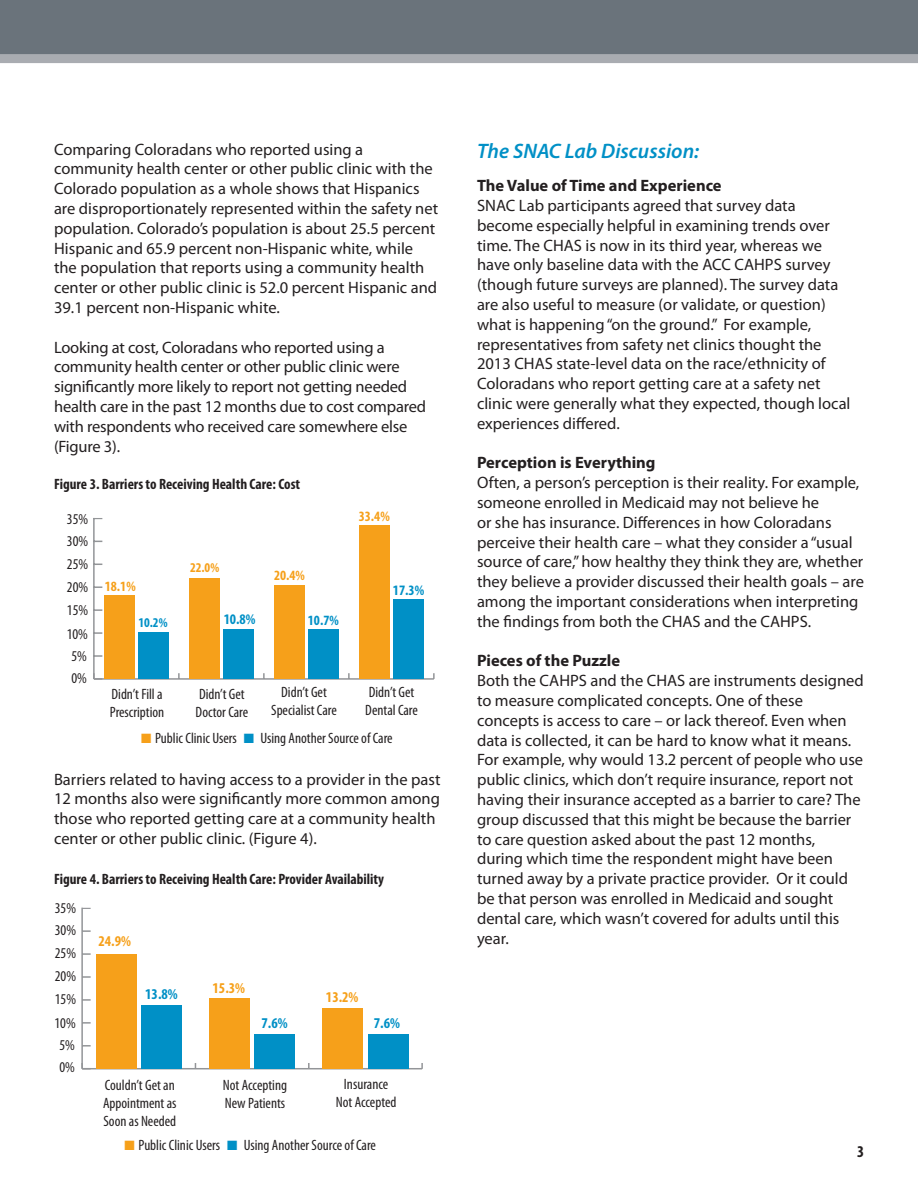
<style>
.page{position:relative;width:918px;height:1188px;background:#fff}
.page>*{position:absolute;margin:0;border:0;box-sizing:border-box;transform-origin:0 0}
.SNAC_subheads{font:italic 600 21px "Myriad Pro";color:#0090c6}
.t1{font:16.5px/19.8px "Myriad Pro";color:#231f20}
.t2{font:700 16.5px "Myriad Pro";color:#231f20}
.t3{font:700 condensed 16.5px "Myriad Pro";color:#231f20}
.t4{font:condensed 15px/18px "Myriad Pro";color:#231f20}
.t5{font:700 condensed 15px "Myriad Pro";color:#231f20}
.t6{font:700 condensed 15px "Myriad Pro";color:#f6a01a}
.t7{font:700 condensed 15px "Myriad Pro";color:#0090c6}
.t8{font:700 condensed 14.7px "Myriad Pro";color:#0090c6}
.t9{font:700 condensed 14.4px "Myriad Pro";color:#0090c6}
.t10{font:700 condensed 14.25px "Myriad Pro";color:#f6a01a}
.t11{font:700 condensed 14.25px "Myriad Pro";color:#0090c6}
.t12{font:700 condensed 13.5px "Myriad Pro";color:#0090c6}
.t13{font:700 condensed 13.5px "Myriad Pro";color:#f6a01a}
.s1{color:#f6a01a}
.s2{color:#0090c6}
</style>
<div class="page">
<hr style="left:94px;top:678px;width:340px;height:2px;background:#939598">
<hr style="left:93px;top:450px;width:2px;height:229px;background:#939598">
<svg style="left:95px;top:655px;width:7px;height:2px"></svg>
<svg style="left:95px;top:632px;width:7px;height:2px"></svg>
<svg style="left:95px;top:609px;width:7px;height:2px"></svg>
<svg style="left:95px;top:586px;width:7px;height:2px"></svg>
<div style="left:138px;top:632px;width:31px;height:47px;background:#0090c6"></div>
<div style="left:223px;top:629px;width:31px;height:50px;background:#0090c6"></div>
<div style="left:308px;top:630px;width:31px;height:49px;background:#0090c6"></div>
<div style="left:393px;top:600px;width:31px;height:79px;background:#0090c6"></div>
<div style="left:104px;top:596px;width:31px;height:83px;background:#f6a01a"></div>
<div style="left:189px;top:578px;width:31px;height:101px;background:#f6a01a"></div>
<div style="left:274px;top:585px;width:31px;height:94px;background:#f6a01a"></div>
<div style="left:359px;top:526px;width:31px;height:153px;background:#f6a01a"></div>
<hr style="left:82px;top:1068px;width:340px;height:1px;background:#939598">
<hr style="left:81px;top:839px;width:2px;height:230px;background:#939598">
<svg style="left:83px;top:1045px;width:8px;height:2px"></svg>
<svg style="left:83px;top:1022px;width:8px;height:2px"></svg>
<svg style="left:83px;top:999px;width:8px;height:2px"></svg>
<svg style="left:83px;top:976px;width:8px;height:2px"></svg>
<svg style="left:83px;top:953px;width:8px;height:2px"></svg>
<svg style="left:83px;top:930px;width:8px;height:2px"></svg>
<div style="left:141px;top:1005px;width:41px;height:64px;background:#0090c6"></div>
<div style="left:254px;top:1034px;width:41px;height:35px;background:#0090c6"></div>
<div style="left:368px;top:1034px;width:41px;height:35px;background:#0090c6"></div>
<div style="left:96px;top:955px;width:41px;height:114px;background:#f6a01a"></div>
<div style="left:209px;top:999px;width:41px;height:70px;background:#f6a01a"></div>
<div style="left:322px;top:1008px;width:41px;height:61px;background:#f6a01a"></div>
<div style="left:41px;top:807px;width:418px;height:101px;background:#fff"></div>
<div style="left:0;top:0;width:918px;height:61px;background:#6a737b"></div>
<div style="left:0;top:54px;width:918px;height:9px;background:#a9acb1"></div>
<p class="t1" style="left:54px;top:139px;width:386px">Comparing Coloradans who reported using a community health center or other public clinic with the Colorado population as a whole shows that Hispanics are disproportionately represented within the safety net population. Colorado’s population is about 25.5 percent Hispanic and 65.9 percent non-Hispanic white, while the population that reports using a community health center or other public clinic is 52.0 percent Hispanic and 39.1 percent non-Hispanic white.</p>
<p class="t1" style="left:54px;top:337px;width:374px">Looking at cost, Coloradans who reported using a community health center or other public clinic were significantly more likely to report not getting needed health care in the past 12 months due to cost compared with respondents who received care somewhere else (Figure 3).</p>
<p class="t5" style="left:54px;top:475px;width:248px">Figure 3. Barriers to Receiving Health Care: Cost</p>
<p class="t4" style="left:67px;top:510px;width:23px">35%</p>
<p class="t4" style="left:67px;top:532px;width:23px">30%</p>
<p class="t4" style="left:67px;top:555px;width:23px">25%</p>
<p class="t4" style="left:67px;top:578px;width:23px">20%</p>
<p class="t4" style="left:67px;top:601px;width:23px">15%</p>
<p class="t4" style="left:67px;top:624px;width:23px">10%</p>
<p class="t4" style="left:72px;top:647px;width:17px">5%</p>
<p class="t4" style="left:72px;top:669px;width:17px">0%</p>
<p class="t10" style="left:105px;top:577px;width:32px">18.1%</p>
<p class="t13" style="left:190px;top:559px;width:31px">22.0%</p>
<p class="t12" style="left:138px;top:614px;width:31px">10.2%</p>
<p class="t8" style="left:224px;top:610px;width:33px">10.8%</p>
<p class="t10" style="left:274px;top:566px;width:32px">20.4%</p>
<p class="t11" style="left:308px;top:611px;width:32px">10.7%</p>
<p class="t10" style="left:359px;top:507px;width:33px">33.4%</p>
<p class="t9" style="left:393px;top:581px;width:33px">17.3%</p>
<p class="t4" style="left:196px;top:684px;width:54px">Didn’t Get<br>Doctor Care</p>
<p class="t4" style="left:271px;top:683px;width:67px;text-align:center">Didn’t Get<br>Specialist Care</p>
<p class="t4" style="left:365px;top:683px;width:54px">Didn’t Get<br>Dental Care</p>
<p class="t4" style="left:110px;top:684px;width:56px">Didn’t Fill a<br>Prescription</p>
<p class="t4" style="left:141px;top:728px;width:253px"><span class="s1">■</span> Public Clinic Users <span class="s2">■</span> Using Another Source of Care</p>
<p class="t1" style="left:54px;top:769px;width:388px">Barriers related to having access to a provider in the past 12 months also were significantly more common among those who reported getting care at a community health center or other public clinic. (Figure 4).</p>
<p class="t5" style="left:54px;top:869px;width:332px">Figure 4. Barriers to Receiving Health Care: Provider Availability</p>
<p class="t4" style="left:55px;top:899px;width:23px">35%</p>
<p class="t4" style="left:55px;top:921px;width:23px">30%</p>
<p class="t4" style="left:55px;top:944px;width:23px">25%</p>
<p class="t4" style="left:55px;top:967px;width:23px">20%</p>
<p class="t4" style="left:55px;top:990px;width:23px">15%</p>
<p class="t4" style="left:55px;top:1013px;width:23px">10%</p>
<p class="t4" style="left:59px;top:1036px;width:17px">5%</p>
<p class="t4" style="left:59px;top:1058px;width:17px">0%</p>
<p class="t6" style="left:98px;top:932px;width:34px">24.9%</p>
<p class="t7" style="left:145px;top:985px;width:34px">13.8%</p>
<p class="t6" style="left:213px;top:978px;width:34px">15.3%</p>
<p class="t6" style="left:326px;top:988px;width:34px">13.2%</p>
<p class="t7" style="left:261px;top:1013px;width:28px">7.6%</p>
<p class="t7" style="left:374px;top:1014px;width:28px">7.6%</p>
<p class="t4" style="left:103px;top:1075px;width:75px;text-align:justify">Couldn’t Get an Appointment as Soon as Needed</p>
<p class="t4" style="left:223px;top:1075px;width:66px">Not Accepting<br>New Patients</p>
<p class="t4" style="left:336px;top:1075px;width:62px;text-align:center">Insurance<br>Not Accepted</p>
<p class="t4" style="left:124px;top:1135px;width:253px"><span class="s1">■</span> Public Clinic Users <span class="s2">■</span> Using Another Source of Care</p>
<p class="SNAC_subheads" style="left:477px;top:138px;width:224px">The SNAC Lab Discussion:</p>
<p class="t2" style="left:477px;top:175px;width:246px">The Value of Time and Experience</p>
<p class="t1" style="left:477px;top:195px;width:375px">SNAC Lab participants agreed that survey data become especially helpful in examining trends over time. The CHAS is now in its third year, whereas we have only baseline data with the ACC CAHPS survey (though future surveys are planned). The survey data are also useful to measure (or validate, or question) what is happening “on the ground.” For example, representatives from safety net clinics thought the 2013 CHAS state-level data on the race/ethnicity of Coloradans who report getting care at a safety net clinic were generally what they expected, though local experiences differed.</p>
<p class="t2" style="left:477px;top:452px;width:180px">Perception is Everything</p>
<p class="t1" style="left:477px;top:473px;width:389px">Often, a person’s perception is their reality. For example, someone enrolled in Medicaid may not believe he<br>or she has insurance. Differences in how Coloradans perceive their health care – what they consider a “usual source of care,” how healthy they think they are, whether they believe a provider discussed their health goals – are among the important considerations when interpreting the findings from both the CHAS and the CAHPS.</p>
<p class="t2" style="left:477px;top:650px;width:145px">Pieces of the Puzzle</p>
<p class="t1" style="left:477px;top:671px;width:388px">Both the CAHPS and the CHAS are instruments designed to measure complicated concepts. One of these concepts is access to care – or lack thereof. Even when data is collected, it can be hard to know what it means.<br>For example, why would 13.2 percent of people who use public clinics, which don’t require insurance, report not having their insurance accepted as a barrier to care? The group discussed that this might be because the barrier to care question asked about the past 12 months, during which time the respondent might have been turned away by a private practice provider. Or it could be that person was enrolled in Medicaid and sought dental care, which wasn’t covered for adults until this year.</p>
<p class="t3" style="left:857px;top:1141px;width:9px">3</p>
</div>
